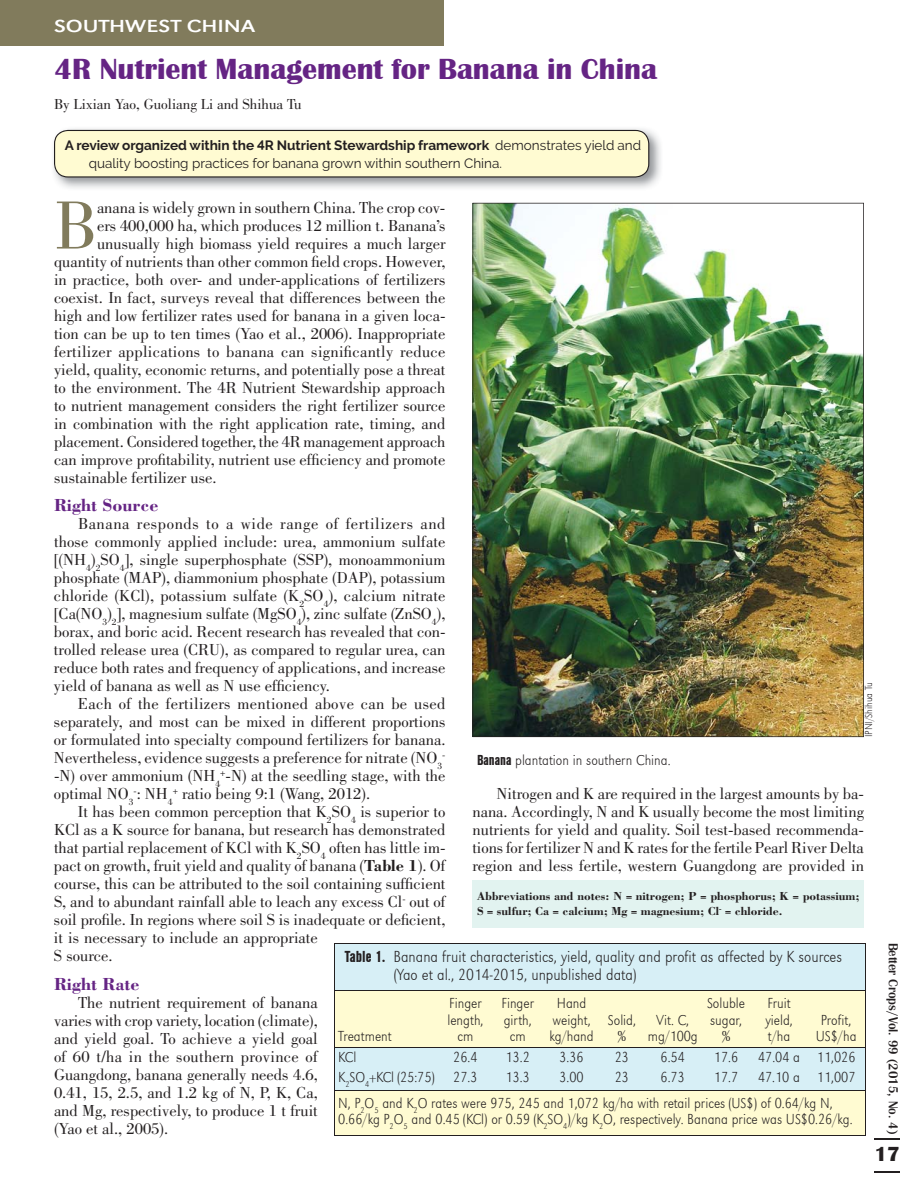
<style>
.page{position:relative;width:918px;height:1188px;background:#fff}
.page>*{position:absolute;margin:0;border:0;box-sizing:border-box;transform-origin:0 0}
.t1{font:70.35px "Bodoni";color:#817b5c}
.t2{font:700 30px "Britannic T";color:#652484}
.t3{font:700 21px "Britannic T";color:#231f20}
.t4{font:700 18px "Bodoni";color:#652484}
.t5{font:18px "URW Grotesk T Reg Wid";color:#fff;scale:1.2 1}
.t6{font:16.5px/18px "Bodoni";color:#231f20;text-align:justify}
.t7{font:16.5px/18px "URW Grotesk T Ext Lig Ext Nar";color:#231f20}
.t8{font:16.5px "Bodoni";letter-spacing:.02em;color:#231f20}
.t9{font:15px/16.5px "URW Grotesk T Ext Lig Ext Nar";color:#231f20;text-align:center}
.t10{font:15px "Bodoni";color:#231f20}
.t11{font:13.5px/18px "Raleway";color:#231f20}
.t12{font:500 13.5px "Britannic T";color:#231f20}
.t13{font:700 12px/14.4px "Bodoni";color:#231f20}
.t14{font:10.5px "URW Grotesk T Ext Lig Ext Nar";color:#231f20}
.t15{font:9.6px "Bodoni";color:#231f20}
.s1{font-weight:700}
.s2{font-family:"URW Grotesk T Bol Con"}
</style>
<div class="page">
<hr style="left:874px;top:1138px;width:26px;height:2px;background:#231f20">
<svg style="left:874px;top:1172px;width:26px;height:1px"></svg>
<div style="left:0;top:0;width:444px;height:46px;background:#817b5c"></div>
<div style="left:472px;top:880px;width:392px;height:48px;background:#e2f3f0"></div>
<img style="left:53px;top:129px;width:608px;height:59px">
<svg style="left:54px;top:130px;width:595px;height:48px;background:#f2eec8"></svg>
<img style="left:472px;top:203px;width:392px;height:534px">
<div style="left:335px;top:944px;width:530px;height:46px;background:#d7eff6"></div>
<svg style="left:335px;top:991px;width:530px;height:144px;background:#f3f7dc"></svg>
<hr style="left:334px;top:943px;width:105px;height:1px;background:#231f20">
<hr style="left:334px;top:944px;width:1px;height:46px;background:#231f20">
<hr style="left:439px;top:943px;width:426px;height:1px;background:#231f20">
<hr style="left:865px;top:944px;width:1px;height:46px;background:#231f20">
<hr style="left:334px;top:991px;width:1px;height:56px;background:#231f20">
<hr style="left:865px;top:991px;width:1px;height:56px;background:#231f20">
<svg style="left:334px;top:1048px;width:1px;height:42px"></svg>
<svg style="left:865px;top:1048px;width:1px;height:42px"></svg>
<hr style="left:334px;top:1091px;width:1px;height:44px;background:#231f20">
<hr style="left:865px;top:1091px;width:1px;height:44px;background:#231f20">
<hr style="left:334px;top:1135px;width:531px;height:1px;background:#231f20">
<hr style="left:334px;top:990px;width:531px;height:1px;background:#231f20">
<hr style="left:334px;top:1047px;width:531px;height:1px;background:#231f20">
<hr style="left:334px;top:1090px;width:531px;height:1px;background:#231f20">
<p class="t5" style="left:54px;top:14px;width:169px">SOUTHWEST CHINA</p>
<h2 class="t2" style="left:54px;top:49px;width:605px">4R Nutrient Management for Banana in China</h2>
<p class="t10" style="left:54px;top:98px;width:249px">By Lixian Yao, Guoliang Li and Shihua Tu</p>
<p class="t11" style="left:89px;top:136px;width:554px;text-indent:-24px"><span class="s1">A review organized within the </span><sup>4</sup><span class="s1">R Nutrient Stewardship framework</span> demonstrates yield and quality boosting practices for banana grown within southern China.</p>
<h1 class="t1" style="left:54px;top:199px;width:45px">B</h1>
<p class="t6" style="left:97px;top:200px;width:350px">anana is widely grown in southern China. The crop cov-</p>
<p class="t6" style="left:97px;top:218px;width:350px">ers 400,000 ha, which produces 12 million t. Banana’s</p>
<p class="t6" style="left:97px;top:236px;width:350px">unusually high biomass yield requires a much larger</p>
<p class="t6" style="left:54px;top:254px;width:393px">quantity of nutrients than other common field crops. However,</p>
<p class="t6" style="left:54px;top:272px;width:393px">in practice, both over- and under-applications of fertilizers</p>
<p class="t6" style="left:54px;top:290px;width:393px">coexist. In fact, surveys reveal that differences between the</p>
<p class="t6" style="left:54px;top:308px;width:393px">high and low fertilizer rates used for banana in a given loca-</p>
<p class="t6" style="left:54px;top:326px;width:393px">tion can be up to ten times (Yao et al., 2006). Inappropriate</p>
<p class="t8" style="left:54px;top:345px;width:393px">fertilizer applications to banana can significantly reduce</p>
<p class="t6" style="left:54px;top:362px;width:393px">yield, quality, economic returns, and potentially pose a threat</p>
<p class="t6" style="left:54px;top:380px;width:393px">to the environment. The 4R Nutrient Stewardship approach</p>
<p class="t6" style="left:54px;top:398px;width:393px">to nutrient management considers the right fertilizer source</p>
<p class="t6" style="left:54px;top:416px;width:393px">in combination with the right application rate, timing, and</p>
<p class="t6" style="left:54px;top:434px;width:393px">placement. Considered together, the 4R management approach</p>
<p class="t6" style="left:54px;top:452px;width:393px">can improve profitability, nutrient use efficiency and promote</p>
<p class="t6" style="left:54px;top:470px;width:164px">sustainable fertilizer use.</p>
<p class="t4" style="left:54px;top:499px;width:106px">Right Source</p>
<p class="t6" style="left:54px;top:516px;width:393px;text-indent:24px">Banana responds to a wide range of fertilizers and those commonly applied include: urea, ammonium sulfate [(NH<sub>4</sub>)<sub>2</sub>SO<sub>4</sub>], single superphosphate (SSP), monoammonium phosphate (MAP), diammonium phosphate (DAP), potassium chloride (KCl), potassium sulfate (K<sub>2</sub>SO<sub>4</sub>), calcium nitrate [Ca(NO<sub>3</sub>)<sub>2</sub>], magnesium sulfate (MgSO<sub>4</sub>), zinc sulfate (ZnSO<sub>4</sub>), borax, and boric acid. Recent research has revealed that con&shy;trolled release urea (CRU), as compared to regular urea, can reduce both rates and frequency of applications, and increase yield of banana as well as N use efficiency.</p>
<p class="t6" style="left:54px;top:696px;width:393px;text-indent:24px">Each of the fertilizers mentioned above can be used separately, and most can be mixed in different proportions or formulated into specialty compound fertilizers for banana.<br>Nevertheless, evidence suggests a preference for nitrate (NO<sub>3</sub></p>
<p class="t14" style="left:862px;top:737px;width:57px;rotate:-90deg">IPNI/Shihua Tu</p>
<p class="t9" style="left:477px;top:751px;width:195px"><span class="s2">Banana</span> plantation in southern China.</p>
<p class="t15" style="left:442px;top:751px;width:5px">-</p>
<p class="t6" style="left:54px;top:768px;width:393px">-N) over ammonium (NH<sub>4</sub><sup>+</sup>-N) at the seedling stage, with the optimal NO<sub>3</sub><sup>-</sup>: NH<sub>4</sub><sup>+</sup> ratio being 9:1 (Wang, 2012).</p>
<p class="t6" style="left:54px;top:804px;width:393px;text-align:left;text-indent:24px">It has been common perception that K<sub>2</sub>SO<sub>4</sub> is superior to KCl as a K source for banana, but research has demonstrated that partial replacement of KCl with K<sub>2</sub>SO<sub>4</sub> often has little im&shy;pact on growth, fruit yield and quality of banana (<span class="s1">Table 1</span>). Of course, this can be attributed to the soil containing sufficient S, and to abundant rainfall able to leach any excess Cl<sup>-</sup> out of soil profile. In regions where soil S is inadequate or deficient, it is necessary to include an appropriate<br>S source.</p>
<p class="t4" style="left:54px;top:977px;width:87px">Right Rate</p>
<p class="t6" style="left:54px;top:995px;width:265px;text-indent:24px">The nutrient requirement of banana varies with crop variety, location (climate), and yield goal. To achieve a yield goal of 60 t/ha in the southern province of Guangdong, banana generally needs 4.6, 0.41, 15, 2.5, and 1.2 kg of N, P, K, Ca, and Mg, respectively, to produce 1 t fruit (Yao et al., 2005).</p>
<p class="t6" style="left:473px;top:786px;width:393px;text-indent:24px">Nitrogen and K are required in the largest amounts by ba&shy;nana. Accordingly, N and K usually become the most limiting nutrients for yield and quality. Soil test-based recommenda&shy;tions for fertilizer N and K rates for the fertile Pearl River Delta region and less fertile, western Guangdong are provided in</p>
<p class="t13" style="left:477px;top:890px;width:384px">Abbreviations and notes: N = nitrogen; P = phosphorus; K = potassium;<br>S = sulfur; Ca = calcium; Mg = magnesium; Cl<sup>-</sup> = chloride.</p>
<p class="t12" style="left:902px;top:943px;width:193px;rotate:90deg">Better Crops/Vol. 99 (2015, No. 4)</p>
<p class="t3" style="left:874px;top:1140px;width:27px">17</p>
<p class="t7" style="left:394px;top:947px;width:449px;text-indent:-49px"><span class="s2">Table 1.</span> Banana fruit characteristics, yield, quality and profit as affected by K sources (Yao et al., 2014-2015, unpublished data)</p>
<p class="t9" style="left:447px;top:994px;width:38px">Finger length, cm</p>
<p class="t9" style="left:501px;top:994px;width:34px">Finger girth, cm</p>
<p class="t9" style="left:550px;top:994px;width:46px">Hand weight, kg/hand</p>
<p class="t9" style="left:707px;top:994px;width:39px">Soluble sugar, %</p>
<p class="t9" style="left:765px;top:994px;width:29px;text-align:left">Fruit yield, t/ha</p>
<p class="t9" style="left:608px;top:1011px;width:30px">Solid, %</p>
<p class="t9" style="left:648px;top:1011px;width:51px">Vit. C, mg/100g</p>
<p class="t9" style="left:816px;top:1011px;width:42px">Profit,<br>US$/ha</p>
<p class="t9" style="left:338px;top:1027px;width:55px">Treatment</p>
<p class="t9" style="left:338px;top:1048px;width:20px">KCl</p>
<p class="t9" style="left:453px;top:1048px;width:26px">26.4</p>
<p class="t9" style="left:506px;top:1048px;width:26px">13.2</p>
<p class="t9" style="left:560px;top:1048px;width:26px">3.36</p>
<p class="t9" style="left:615px;top:1048px;width:16px">23</p>
<p class="t9" style="left:661px;top:1048px;width:26px">6.54</p>
<p class="t9" style="left:714px;top:1048px;width:26px">17.6</p>
<p class="t9" style="left:758px;top:1048px;width:99px">47.04 a 11,026</p>
<p class="t9" style="left:338px;top:1068px;width:141px">K<sub>2</sub>SO<sub>4</sub>+KCl (25:75) 27.3</p>
<p class="t9" style="left:506px;top:1068px;width:26px">13.3</p>
<p class="t9" style="left:559px;top:1068px;width:26px">3.00</p>
<p class="t9" style="left:615px;top:1068px;width:16px">23</p>
<p class="t9" style="left:661px;top:1068px;width:26px">6.73</p>
<p class="t9" style="left:714px;top:1068px;width:26px">17.7</p>
<p class="t9" style="left:338px;top:1064px;width:519px;line-height:25.8px;text-align:left;text-indent:420px">47.10 a 11,007<br>N, P<sub>2</sub>O<sub>5</sub> and K<sub>2</sub>O rates were 975, 245 and 1,072 kg/ha with retail prices (US$) of 0.64/kg N,</p>
<p class="t9" style="left:338px;top:1111px;width:516px">0.66/kg P<sub>2</sub>O<sub>5</sub> and 0.45 (KCl) or 0.59 (K<sub>2</sub>SO<sub>4</sub>)/kg K<sub>2</sub>O, respectively. Banana price was US$0.26/kg.</p>
</div>
